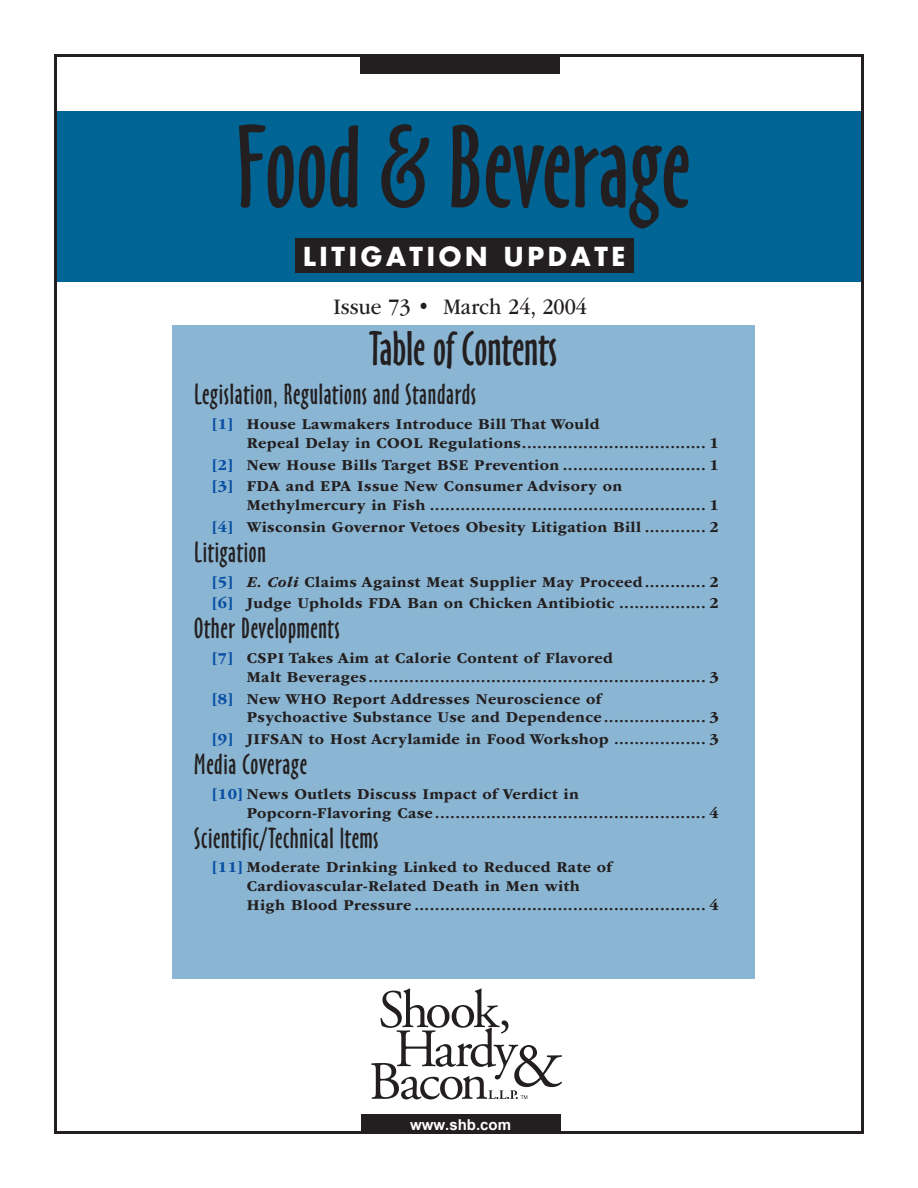
<style>
.page{position:relative;width:918px;height:1188px;background:#fff}
.page>*{position:absolute;margin:0;border:0;box-sizing:border-box;transform-origin:0 0}
.Template_-_FBLU_Big_Masthead{font:108px "Oz Handicraft BT";color:#231f20}
.Template_-_Table_of_Contents{font:45px "Oz Handicraft BT";color:#231f20}
.TOC_Section_Head{font:27px "Oz Handicraft BT";letter-spacing:.025em;color:#231f20}
.Template_-_Litigation_Update_Big{font:700 25.5px "Futura Std";letter-spacing:.145em;color:#fff}
.Template_-_Issue_Date_Masthead{font:23.1px "ITC Garamond Std";color:#231f20;scale:.91 1}
.TOC_Sub_Sub{font:700 15.75px/18.8px "ITC Garamond Std";letter-spacing:.025em;color:#231f20}
.Template_-_Web_Address{font:700 15px "Arial";color:#fff}
.s1{color:#094fa3}
.s2{font-style:italic}
</style>
<div class="page">
<div style="left:54px;top:112px;width:810px;height:170px;background:#006494"></div>
<div style="left:360px;top:54px;width:200px;height:20px;background:#231f20"></div>
<hr style="left:54px;top:54px;width:810px;height:3px;background:#231f20">
<div style="left:295px;top:239px;width:339px;height:34px;background:#231f20"></div>
<div style="left:172px;top:325px;width:583px;height:654px;background:#8bb6d3"></div>
<div style="left:361px;top:1114px;width:199px;height:20px;background:#231f20"></div>
<svg style="left:371px;top:989px;width:191px;height:110px"></svg>
<p class="Template_-_FBLU_Big_Masthead" style="left:237px;top:105px;width:455px">Food &amp; Beverage</p>
<p class="Template_-_Litigation_Update_Big" style="left:303px;top:239px;width:324px">LITIGATION UPDATE</p>
<p class="Template_-_Issue_Date_Masthead" style="left:333px;top:294px;width:280px">Issue 73 • March 24, 2004</p>
<p class="Template_-_Table_of_Contents" style="left:369px;top:323px;width:190px">Table of Contents</p>
<p class="TOC_Section_Head" style="left:194px;top:379px;width:283px">Legislation, Regulations and Standards</p>
<p class="TOC_Sub_Sub" style="left:247px;top:415px;width:474px;text-indent:-34px"><span class="s1">[1]</span> House Lawmakers Introduce Bill That Would<br>Repeal Delay in COOL Regulations.................................... 1</p>
<p class="TOC_Sub_Sub" style="left:212px;top:455px;width:508px"><span class="s1">[2]</span> New House Bills Target BSE Prevention ............................ 1</p>
<p class="TOC_Sub_Sub" style="left:247px;top:477px;width:474px;text-indent:-34px"><span class="s1">[3]</span> FDA and EPA Issue New Consumer Advisory on<br>Methylmercury in Fish ...................................................... 1</p>
<p class="TOC_Sub_Sub" style="left:212px;top:518px;width:508px"><span class="s1">[4]</span> Wisconsin Governor Vetoes Obesity Litigation Bill ............ 2</p>
<p class="TOC_Section_Head" style="left:194px;top:536px;width:73px">Litigation</p>
<p class="TOC_Sub_Sub" style="left:212px;top:572px;width:508px"><span class="s1">[5]</span> <span class="s2">E. Coli</span> Claims Against Meat Supplier May Proceed............ 2</p>
<p class="TOC_Sub_Sub" style="left:212px;top:594px;width:508px"><span class="s1">[6]</span> Judge Upholds FDA Ban on Chicken Antibiotic ................. 2</p>
<p class="TOC_Section_Head" style="left:194px;top:613px;width:147px">Other Developments</p>
<p class="TOC_Sub_Sub" style="left:247px;top:649px;width:474px;text-indent:-34px"><span class="s1">[7]</span> CSPI Takes Aim at Calorie Content of Flavored<br>Malt Beverages.................................................................. 3</p>
<p class="TOC_Sub_Sub" style="left:247px;top:689px;width:474px;text-indent:-34px"><span class="s1">[8]</span> New WHO Report Addresses Neuroscience of<br>Psychoactive Substance Use and Dependence.................... 3</p>
<p class="TOC_Sub_Sub" style="left:212px;top:730px;width:508px"><span class="s1">[9]</span> JIFSAN to Host Acrylamide in Food Workshop .................. 3</p>
<p class="TOC_Section_Head" style="left:194px;top:749px;width:114px">Media Coverage</p>
<p class="TOC_Sub_Sub" style="left:247px;top:785px;width:474px;text-indent:-34px"><span class="s1">[10]</span> News Outlets Discuss Impact of Verdict in<br>Popcorn-Flavoring Case..................................................... 4</p>
<p class="TOC_Section_Head" style="left:194px;top:822px;width:186px">Scientific/Technical Items</p>
<p class="TOC_Sub_Sub" style="left:247px;top:858px;width:474px;text-indent:-34px"><span class="s1">[11]</span> Moderate Drinking Linked to Reduced Rate of<br>Cardiovascular-Related Death in Men with<br>High Blood Pressure ......................................................... 4</p>
<p class="Template_-_Web_Address" style="left:410px;top:1116px;width:102px">www.shb.com</p>
</div>
